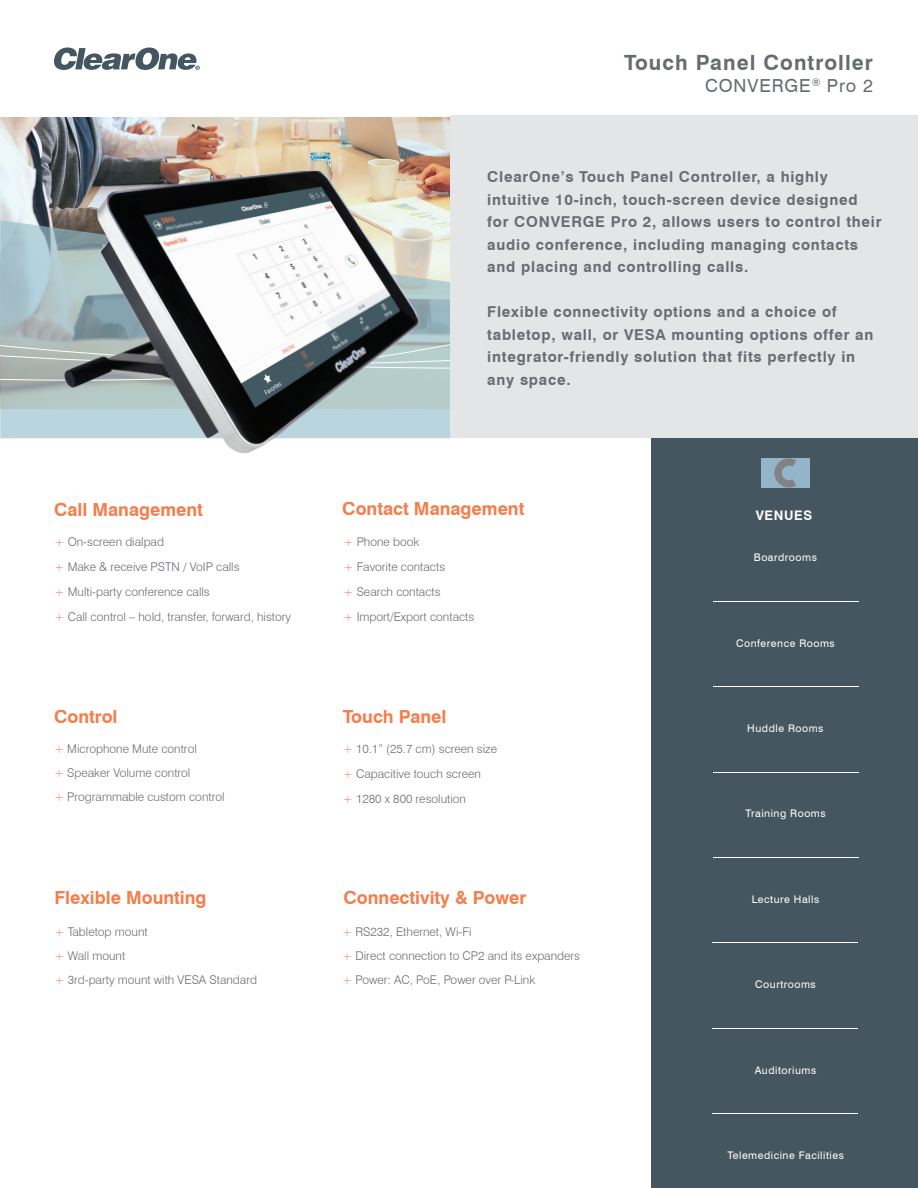
<style>
.page{position:relative;width:918px;height:1188px;background:#fff}
.page>*{position:absolute;margin:0;border:0;box-sizing:border-box;transform-origin:0 0}
.t1{font:700 21px "Swiss 721 BT";letter-spacing:.05em;color:#686c72}
.t2{font:700 18px "Swiss 721 BT";color:#f47d4b}
.t3{font:18px "Swiss 721 BT";letter-spacing:.05em;color:#686c72}
.t4{font:700 15px/22.5px "Swiss 721 BT";letter-spacing:.05em;color:#686c72}
.t5{font:700 13.2px "Swiss 721 BT";letter-spacing:.05em;color:#fff}
.t6{font:300 12px/24.9px "Swiss 721 BT";color:#686c72}
.t7{font:10.5px "Swiss 721 BT";letter-spacing:.05em;color:#fff}
.s1{color:#f47d4b}
</style>
<div class="page">
<img style="left:0;top:117px;width:450px;height:103px">
<div style="left:651px;top:438px;width:267px;height:750px;background:#455660"></div>
<svg style="left:54px;top:48px;width:146px;height:22px"></svg>
<div style="left:761px;top:458px;width:49px;height:30px;background:#94b4c8"></div>
<svg style="left:774px;top:458px;width:22px;height:30px"></svg>
<hr style="left:713px;top:601px;width:145px;height:1px;background:#fff">
<hr style="left:713px;top:686px;width:145px;height:1px;background:#fff">
<hr style="left:713px;top:772px;width:145px;height:1px;background:#fff">
<hr style="left:713px;top:857px;width:145px;height:1px;background:#fff">
<hr style="left:712px;top:943px;width:145px;height:1px;background:#fff">
<hr style="left:712px;top:1028px;width:145px;height:1px;background:#fff">
<hr style="left:712px;top:1114px;width:146px;height:1px;background:#fff">
<svg style="left:0;top:220px;width:450px;height:218px;background:#b3c8cc"></svg>
<svg style="left:0;top:339px;width:450px;height:48px;background:#b1bdbb"></svg>
<div style="left:450px;top:116px;width:468px;height:322px;background:#e4e5e7"></div>
<img style="left:62px;top:171px;width:361px;height:283px">
<h2 class="t2" style="left:54px;top:499px;width:150px">Call Management</h2>
<p class="t6" style="left:55px;top:529px;width:238px"><span class="s1">+</span> On-screen dialpad<br><span class="s1">+</span> Make &amp; receive PSTN / VoIP calls<br><span class="s1">+</span> Multi-party conference calls<br><span class="s1">+</span> Call control – hold, transfer, forward, history</p>
<h2 class="t2" style="left:54px;top:705px;width:65px">Control</h2>
<p class="t6" style="left:54px;top:736px;width:172px;line-height:24px"><span class="s1">+</span> Microphone Mute control<br><span class="s1">+</span> Speaker Volume control<br><span class="s1">+</span> Programmable custom control</p>
<h2 class="t2" style="left:55px;top:887px;width:153px">Flexible Mounting</h2>
<p class="t6" style="left:55px;top:920px;width:204px;line-height:24px"><span class="s1">+</span> Tabletop mount<br><span class="s1">+</span> Wall mount<br><span class="s1">+</span> 3rd-party mount with VESA Standard</p>
<h1 class="t1" style="left:624px;top:50px;width:250px">Touch Panel Controller</h1>
<h2 class="t3" style="left:705px;top:74px;width:169px">CONVERGE<sup>®</sup> Pro 2</h2>
<p class="t4" style="left:487px;top:166px;width:372px">ClearOne’s Touch Panel Controller, a highly intuitive 10-inch, touch-screen device designed for CONVE</p>
<p class="t4" style="left:487px;top:211px;width:396px;text-indent:84px">RGE Pro 2, allows users to control their audio conference, including managing contacts and placing and controlling calls.</p>
<p class="t4" style="left:487px;top:301px;width:351px">Flexible connectivity options and a choice of tabletop, wall, or VES</p>
<p class="t4" style="left:487px;top:323px;width:388px;text-indent:168px">A mounting options offer an integrator-friendly solution that fits perfectly in any space.</p>
<h2 class="t2" style="left:342px;top:498px;width:184px">Contact Management</h2>
<p class="t6" style="left:344px;top:529px;width:132px"><span class="s1">+</span> Phone book<br><span class="s1">+</span> Favorite contacts<br><span class="s1">+</span> Search contacts<br><span class="s1">+</span> Import/Export contacts</p>
<h2 class="t2" style="left:343px;top:705px;width:105px">Touch Panel</h2>
<p class="t6" style="left:343px;top:736px;width:156px"><span class="s1">+</span> 10.1” (25.7 cm) screen size <span class="s1">+</span> Capacitive touch screen<br><span class="s1">+</span> 1280 x 800 resolution</p>
<h2 class="t2" style="left:344px;top:887px;width:184px">Connectivity &amp; Power</h2>
<p class="t6" style="left:342px;top:920px;width:239px;line-height:24px"><span class="s1">+</span> RS232, Ethernet, Wi-Fi<br><span class="s1">+</span> Direct connection to CP2 and its expanders <span class="s1">+</span> Power: AC, PoE, Power over P-Link</p>
<p class="t5" style="left:756px;top:508px;width:58px">venues</p>
<p class="t7" style="left:754px;top:551px;width:65px">Boardrooms</p>
<p class="t7" style="left:736px;top:637px;width:100px">Conference Rooms</p>
<p class="t7" style="left:747px;top:722px;width:78px">Huddle Rooms</p>
<p class="t7" style="left:745px;top:807px;width:82px">Training Rooms</p>
<p class="t7" style="left:752px;top:893px;width:69px">Lecture Halls</p>
<p class="t7" style="left:755px;top:978px;width:62px">Courtrooms</p>
<p class="t7" style="left:755px;top:1064px;width:63px">Auditoriums</p>
<p class="t7" style="left:728px;top:1149px;width:118px">Telemedicine Facilities</p>
</div>
